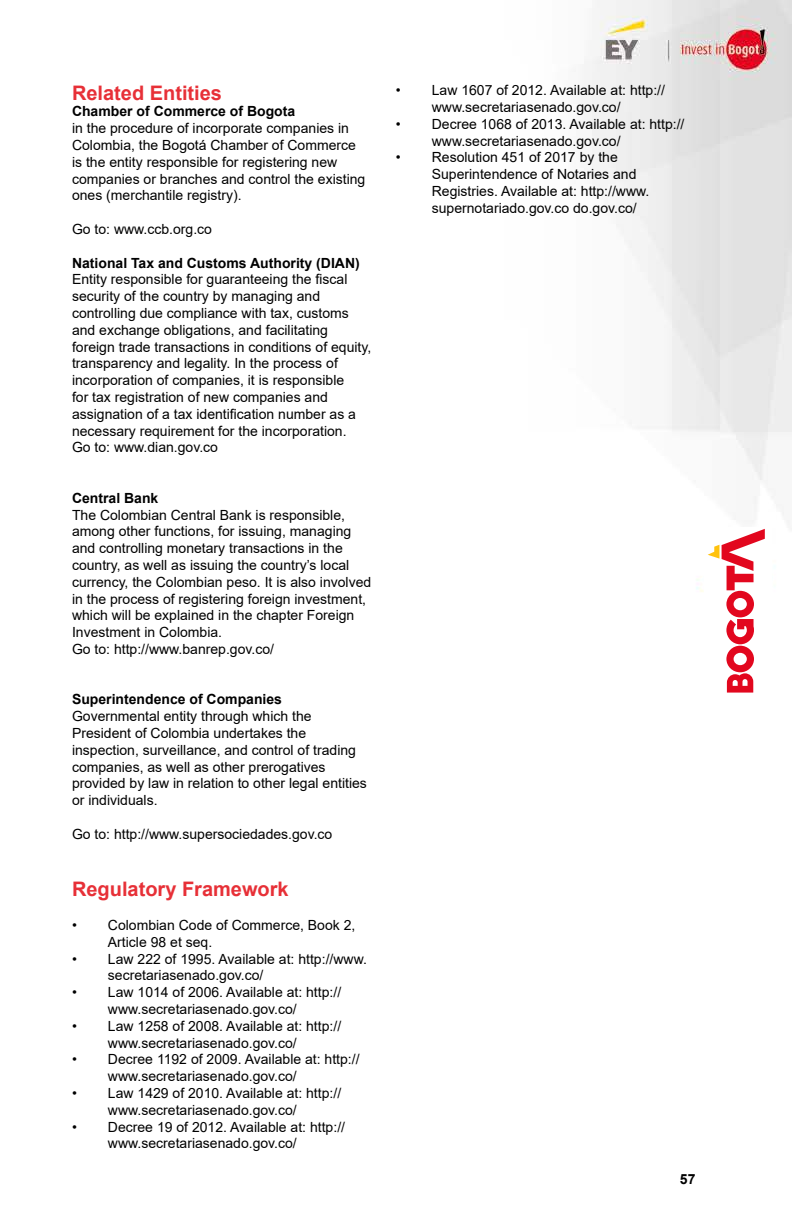
<style>
.page{position:relative;width:792px;height:1224px;background:#fff}
.page>*{position:absolute;margin:0;border:0;box-sizing:border-box;transform-origin:0 0}
.t1{font:700 20px "Arial";color:#e73037}
.t2{font:14px/16.8px "Arial";color:#000}
.t3{font:700 14px "Arial";color:#000}
</style>
<div class="page">
<img style="left:580px;top:0;width:212px;height:592px">
<div style="left:704px;top:527px;width:67px;height:170px;background:#fff"></div>
<svg style="left:708px;top:529px;width:57px;height:164px"></svg>
<h1 class="t1" style="left:72px;top:78px;width:152px">Related Entities</h1>
<p class="t3" style="left:72px;top:102px;width:225px">Chamber of Commerce of Bogota</p>
<p class="t2" style="left:72px;top:120px;width:295px">in the procedure of incorporate companies in Colombia, the Bogotá Chamber of Commerce is the entity responsible for registering new companies or branches and control the existing ones (merchantile registry).</p>
<p class="t2" style="left:72px;top:221px;width:142px">Go to: www.ccb.org.co</p>
<p class="t3" style="left:72px;top:253px;width:289px">National Tax and Customs Authority (DIAN)</p>
<p class="t2" style="left:72px;top:271px;width:301px">Entity responsible for guaranteeing the fiscal security of the country by managing and controlling due compliance with tax, customs and exchange obligations, and facilitating foreign trade transactions in conditions of equity, transparency and legality. In the process of incorporation of companies, it is responsible<br>for tax registration of new companies and assignation of a tax identification number as a necessary requirement for the incorporation.<br>Go to: www.dian.gov.co</p>
<p class="t3" style="left:72px;top:488px;width:88px">Central Bank</p>
<p class="t2" style="left:72px;top:506px;width:301px">The Colombian Central Bank is responsible, among other functions, for issuing, managing and controlling monetary transactions in the country, as well as issuing the country’s local currency, the Colombian peso. It is also involved in the process of registering foreign investment, which will be explained in the chapter Foreign Investment in Colombia.<br>Go to: http://www.banrep.gov.co/</p>
<p class="t3" style="left:72px;top:690px;width:212px">Superintendence of Companies</p>
<p class="t2" style="left:72px;top:708px;width:296px">Governmental entity through which the President of Colombia undertakes the inspection, surveillance, and control of trading companies, as well as other prerogatives provided by law in relation to other legal entities or individuals.</p>
<p class="t2" style="left:72px;top:825px;width:262px">Go to: http://www.supersociedades.gov.co</p>
<h1 class="t1" style="left:72px;top:875px;width:218px">Regulatory Framework</h1>
<p class="t2" style="left:108px;top:917px;width:249px;text-indent:-36px">• Colombian Code of Commerce, Book 2,<br>Article 98 et seq.</p>
<p class="t2" style="left:108px;top:950px;width:260px;text-indent:-36px">• Law 222 of 1995. Available at: http://www. secretariasenado.gov.co/</p>
<p class="t2" style="left:108px;top:984px;width:235px;text-indent:-36px">• Law 1014 of 2006. Available at: http:// www.secretariasenado.gov.co/</p>
<p class="t2" style="left:108px;top:1017px;width:235px;text-indent:-36px">• Law 1258 of 2008. Available at: http:// www.secretariasenado.gov.co/</p>
<p class="t2" style="left:108px;top:1051px;width:253px;text-indent:-36px">• Decree 1192 of 2009. Available at: http:// www.secretariasenado.gov.co/</p>
<p class="t2" style="left:108px;top:1085px;width:235px;text-indent:-36px">• Law 1429 of 2010. Available at: http:// www.secretariasenado.gov.co/</p>
<p class="t2" style="left:108px;top:1118px;width:239px;text-indent:-36px">• Decree 19 of 2012. Available at: http:// www.secretariasenado.gov.co/</p>
<p class="t2" style="left:432px;top:82px;width:235px;text-indent:-36px">• Law 1607 of 2012. Available at: http:// www.secretariasenado.gov.co/</p>
<p class="t2" style="left:432px;top:115px;width:254px;text-indent:-36px">• Decree 1068 of 2013. Available at: http:// www.secretariasenado.gov.co/</p>
<p class="t2" style="left:432px;top:149px;width:219px;text-indent:-36px">• Resolution 451 of 2017 by the Superintendence of Notaries and Registries. Available at: http://www. supernotariado.gov.co do.gov.co/</p>
<p class="t3" style="left:680px;top:1169px;width:17px">57</p>
</div>
